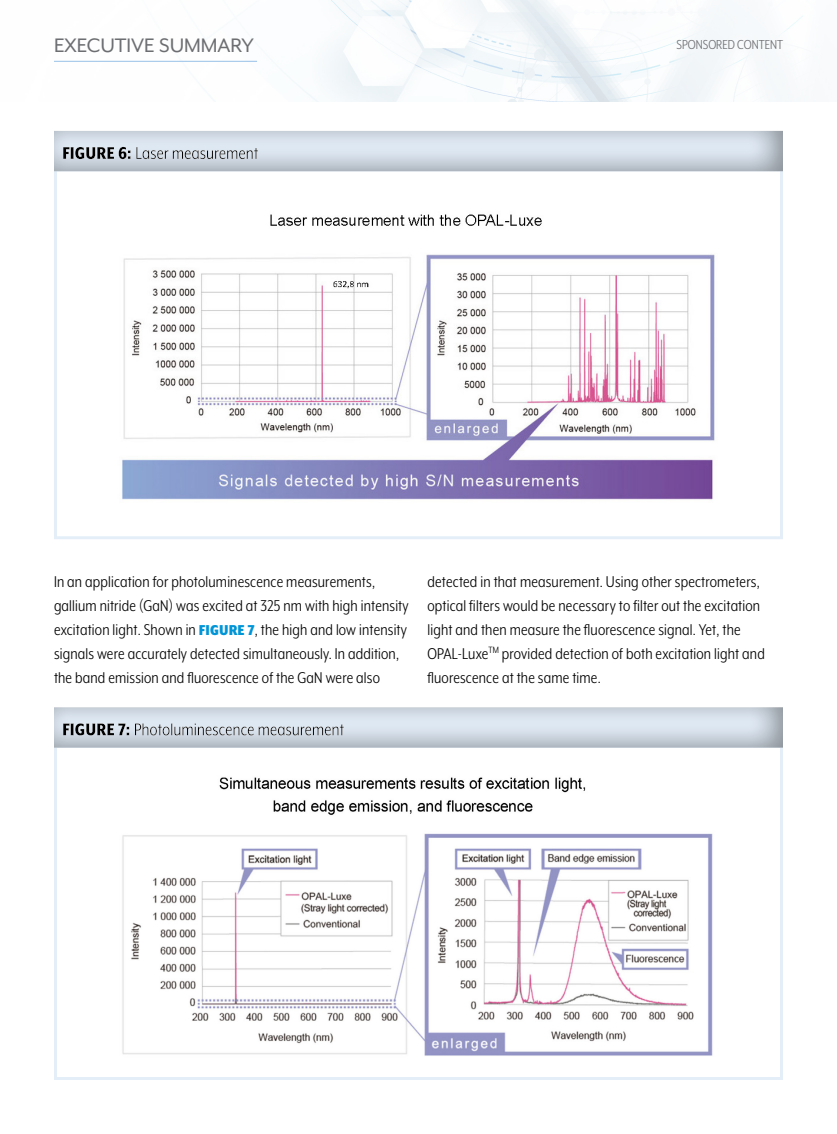
<style>
.page{position:relative;width:837px;height:1134px;background:#fff}
.page>*{position:absolute;margin:0;border:0;box-sizing:border-box;transform-origin:0 0}
.t1{font:22.5px "Mr Eaves XL Mod OT";color:#6d6e71}
.t2{font:18px/24px "Mr Eaves XL Mod Nar OT";letter-spacing:.01em;color:#000}
.t3{font:15px "Mr Eaves XL Mod Nar OT";color:#6d6e71}
.s1{font-weight:900;font-size:16.5px;color:#0095d7}
</style>
<div class="page">
<img style="left:54px;top:0;width:749px;height:102px">
<hr style="left:54px;top:61px;width:203px;height:1px;background:#97c0e7">
<img style="left:122px;top:777px;width:591px;height:279px">
<div style="left:54px;top:745px;width:729px;height:335px;border:3px solid #e4eef9"></div>
<div style="left:41px;top:696px;width:756px;height:53px;background:#000;opacity:.4"></div>
<img style="left:122px;top:214px;width:593px;height:286px">
<div style="left:54px;top:169px;width:729px;height:370px;border:3px solid #e4eef9"></div>
<div style="left:41px;top:120px;width:756px;height:52px;background:#000;opacity:.4"></div>
<p class="t1" style="left:54px;top:33px;width:201px">EXECUTIVE SUMMARY</p>
<p class="t3" style="left:677px;top:36px;width:108px">SPONSORED CONTENT</p>
<p class="t2" style="left:54px;top:570px;width:356px">In an application for photoluminescence measurements, gallium nitride (GaN) was excited at 325 nm with high intensity excitation light. Shown in <span class="s1">FIGURE 7</span>, the high and low intensity signals were accurately detected simultaneously. In addition, the band emission and fluorescence of the GaN were also</p>
<p class="t2" style="left:427px;top:570px;width:339px">detected in that measurement. Using other spectrometers, optical filters would be necessary to filter out the excitation light and then measure the fluorescence signal. Yet, the OPAL-Luxe<sup>TM</sup> provided detection of both excitation light and fluorescence at the same time.</p>
</div>
